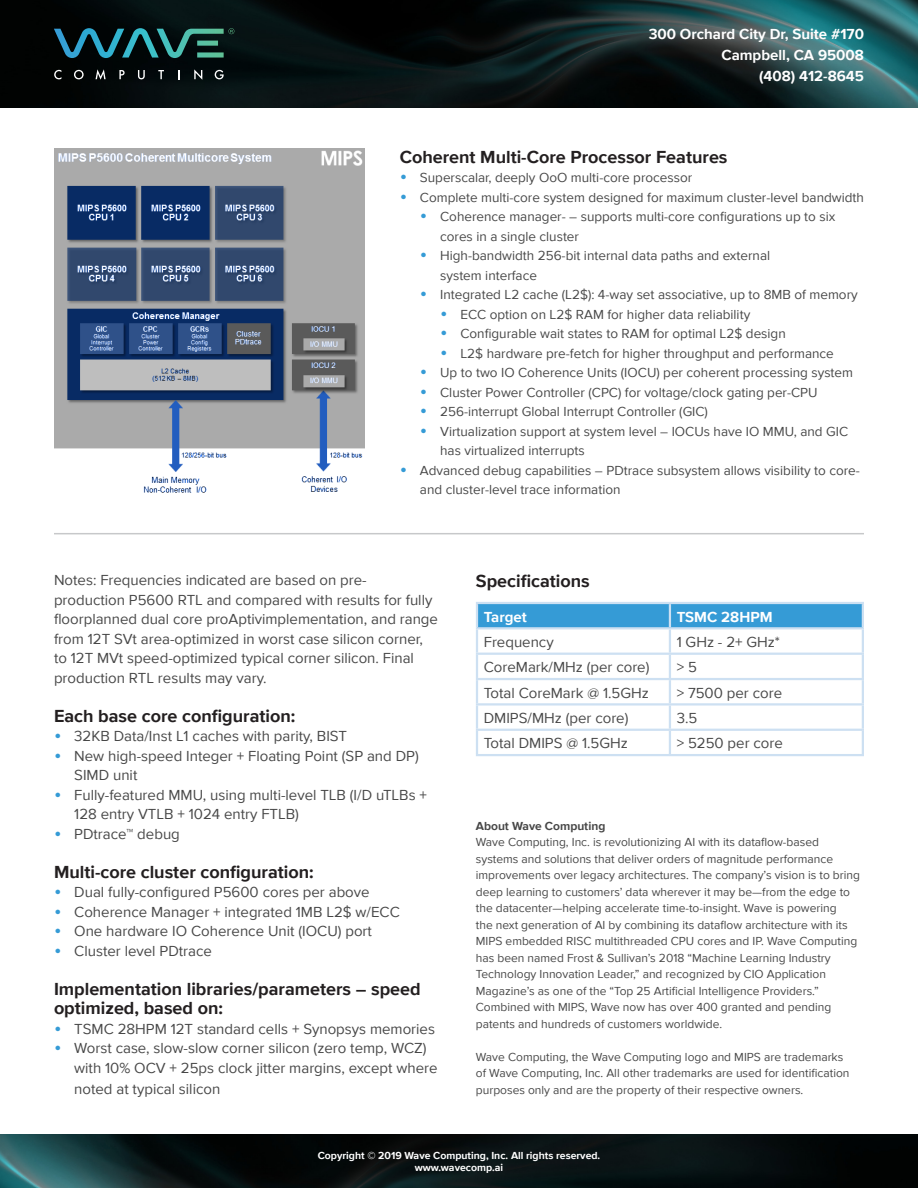
<style>
.page{position:relative;width:918px;height:1188px;background:#fff}
.page>*{position:absolute;margin:0;border:0;box-sizing:border-box;transform-origin:0 0}
.t1{font:700 18px/19.5px "Proxima Nova";color:#231f20}
.t2{font:15px/19.5px "Proxima Nova";color:#474747}
.t3{font:700 15px/21px "Proxima Nova";color:#fff;text-align:right}
.t4{font:13.5px/19.5px "Proxima Nova";color:#474747}
.t5{font:12px/16.5px "Proxima Nova";color:#474747}
.t6{font:700 12px "Proxima Nova";color:#474747}
.t7{font:700 10.5px/12.6px "Proxima Nova";color:#fff;text-align:center}
.s1{font-size:21px;color:#359bd6}
</style>
<div class="page">
<img style="left:0;top:1134px;width:918px;height:54px">
<img style="left:0;top:0;width:918px;height:108px">
<svg style="left:54px;top:28px;width:180px;height:30px;background:#174549"></svg>
<svg style="left:54px;top:70px;width:7px;height:9px"></svg>
<svg style="left:74px;top:70px;width:10px;height:9px"></svg>
<svg style="left:96px;top:69px;width:10px;height:11px"></svg>
<svg style="left:119px;top:70px;width:6px;height:9px"></svg>
<svg style="left:138px;top:70px;width:7px;height:9px"></svg>
<svg style="left:158px;top:70px;width:6px;height:9px"></svg>
<svg style="left:178px;top:70px;width:2px;height:9px"></svg>
<svg style="left:194px;top:69px;width:8px;height:11px"></svg>
<svg style="left:215px;top:70px;width:9px;height:9px"></svg>
<img style="left:54px;top:148px;width:311px;height:345px">
<div style="left:478px;top:604px;width:384px;height:23px;background:#359bd6"></div>
<hr style="left:476px;top:602px;width:194px;height:2px;background:#cde0f2">
<hr style="left:476px;top:604px;width:2px;height:23px;background:#cde0f2">
<hr style="left:670px;top:602px;width:194px;height:2px;background:#cde0f2">
<hr style="left:669px;top:604px;width:2px;height:23px;background:#cde0f2">
<hr style="left:862px;top:604px;width:2px;height:23px;background:#cde0f2">
<hr style="left:476px;top:627px;width:194px;height:2px;background:#cde0f2">
<hr style="left:476px;top:629px;width:2px;height:24px;background:#cde0f2">
<hr style="left:670px;top:627px;width:194px;height:2px;background:#cde0f2">
<hr style="left:669px;top:629px;width:2px;height:24px;background:#cde0f2">
<hr style="left:862px;top:629px;width:2px;height:24px;background:#cde0f2">
<hr style="left:476px;top:653px;width:194px;height:2px;background:#cde0f2">
<hr style="left:476px;top:655px;width:2px;height:23px;background:#cde0f2">
<hr style="left:670px;top:653px;width:194px;height:2px;background:#cde0f2">
<hr style="left:669px;top:655px;width:2px;height:23px;background:#cde0f2">
<hr style="left:862px;top:655px;width:2px;height:23px;background:#cde0f2">
<hr style="left:476px;top:678px;width:194px;height:2px;background:#cde0f2">
<hr style="left:476px;top:680px;width:2px;height:23px;background:#cde0f2">
<hr style="left:670px;top:678px;width:194px;height:2px;background:#cde0f2">
<hr style="left:669px;top:680px;width:2px;height:23px;background:#cde0f2">
<hr style="left:862px;top:680px;width:2px;height:23px;background:#cde0f2">
<hr style="left:476px;top:703px;width:194px;height:3px;background:#cde0f2">
<hr style="left:476px;top:706px;width:2px;height:23px;background:#cde0f2">
<hr style="left:670px;top:703px;width:194px;height:3px;background:#cde0f2">
<hr style="left:669px;top:706px;width:2px;height:23px;background:#cde0f2">
<hr style="left:862px;top:706px;width:2px;height:23px;background:#cde0f2">
<hr style="left:476px;top:729px;width:194px;height:2px;background:#cde0f2">
<hr style="left:476px;top:731px;width:2px;height:23px;background:#cde0f2">
<hr style="left:670px;top:729px;width:194px;height:2px;background:#cde0f2">
<hr style="left:669px;top:731px;width:2px;height:23px;background:#cde0f2">
<hr style="left:862px;top:731px;width:2px;height:23px;background:#cde0f2">
<hr style="left:476px;top:754px;width:194px;height:2px;background:#cde0f2">
<hr style="left:670px;top:754px;width:194px;height:2px;background:#cde0f2">
<hr style="left:54px;top:533px;width:810px;height:1px;background:#c7c8ca">
<p class="t3" style="left:649px;top:23px;width:217px">300 Orchard City Dr, Suite #170<br>Campbell, CA 95008<br>(408) 412-8645</p>
<p class="t1" style="left:400px;top:147px;width:329px">Coherent Multi-Core Processor Features</p>
<p class="t4" style="left:400px;top:167px;width:294px"><span class="s1">•</span> Superscalar, deeply OoO multi-core processor</p>
<p class="t4" style="left:400px;top:187px;width:466px"><span class="s1">•</span> Complete multi-core system designed for maximum cluster-level bandwidth</p>
<p class="t4" style="left:440px;top:206px;width:397px;text-indent:-20px"><span class="s1">•</span> Coherence manager- – supports multi-core configurations up to six cores in a single cluster</p>
<p class="t4" style="left:440px;top:245px;width:331px;text-indent:-20px"><span class="s1">•</span> High-bandwidth 256-bit internal data paths and external system interface</p>
<p class="t4" style="left:420px;top:284px;width:439px"><span class="s1">•</span> Integrated L2 cache (L2$): 4-way set associative, up to 8MB of memory</p>
<p class="t4" style="left:440px;top:304px;width:312px"><span class="s1">•</span> ECC option on L2$ RAM for higher data reliability</p>
<p class="t4" style="left:440px;top:323px;width:347px"><span class="s1">•</span> Configurable wait states to RAM for optimal L2$ design</p>
<p class="t4" style="left:440px;top:343px;width:395px"><span class="s1">•</span> L2$ hardware pre-fetch for higher throughput and performance</p>
<p class="t4" style="left:420px;top:362px;width:435px"><span class="s1">•</span> Up to two IO Coherence Units (IOCU) per coherent processing system</p>
<p class="t4" style="left:420px;top:382px;width:399px"><span class="s1">•</span> Cluster Power Controller (CPC) for voltage/clock gating per-CPU</p>
<p class="t4" style="left:420px;top:401px;width:290px"><span class="s1">•</span> 256-interrupt Global Interrupt Controller (GIC)</p>
<p class="t4" style="left:440px;top:421px;width:409px;text-indent:-20px"><span class="s1">•</span> Virtualization support at system level – IOCUs have IO MMU, and GIC has virtualized interrupts</p>
<p class="t4" style="left:420px;top:460px;width:441px;text-indent:-20px"><span class="s1">•</span> Advanced debug capabilities – PDtrace subsystem allows visibility to core&shy;and cluster-level trace information</p>
<p class="t2" style="left:54px;top:570px;width:386px">Notes: Frequencies indicated are based on pre&shy;production P5600 RTL and compared with results for fully floorplanned dual core proAptivimplementation, and range from 12T SVt area-optimized in worst case silicon corner, to 12T MVt speed-optimized typical corner silicon. Final production RTL results may vary.</p>
<p class="t1" style="left:54px;top:705px;width:243px">Each base core configuration:</p>
<p class="t2" style="left:54px;top:726px;width:295px"><span class="s1">•</span> 32KB Data/Inst L1 caches with parity, BIST</p>
<p class="t2" style="left:74px;top:745px;width:346px;text-indent:-20px"><span class="s1">•</span> New high-speed Integer + Floating Point (SP and DP)<br>SIMD unit</p>
<p class="t2" style="left:74px;top:784px;width:354px;text-indent:-20px"><span class="s1">•</span> Fully-featured MMU, using multi-level TLB (I/D uTLBs +<br>128 entry VTLB + 1024 entry FTLB)</p>
<p class="t2" style="left:54px;top:823px;width:127px"><span class="s1">•</span> PDtrace™ debug</p>
<p class="t1" style="left:54px;top:861px;width:261px">Multi-core cluster configuration:</p>
<p class="t2" style="left:54px;top:882px;width:317px"><span class="s1">•</span> Dual fully-configured P5600 cores per above</p>
<p class="t2" style="left:54px;top:901px;width:347px"><span class="s1">•</span> Coherence Manager + integrated 1MB L2$ w/ECC</p>
<p class="t2" style="left:54px;top:921px;width:319px"><span class="s1">•</span> One hardware IO Coherence Unit (IOCU) port</p>
<p class="t2" style="left:54px;top:940px;width:159px"><span class="s1">•</span> Cluster level PDtrace</p>
<p class="t1" style="left:54px;top:978px;width:368px">Implementation libraries/parameters – speed optimized, based on:</p>
<p class="t2" style="left:54px;top:1018px;width:383px"><span class="s1">•</span> TSMC 28HPM 12T standard cells + Synopsys memories</p>
<p class="t2" style="left:74px;top:1038px;width:365px;text-indent:-20px"><span class="s1">•</span> Worst case, slow-slow corner silicon (zero temp, WCZ) with 10% OCV + 25ps clock jitter margins, except where</p>
<p class="t2" style="left:74px;top:1078px;width:148px">noted at typical silicon</p>
<p class="t1" style="left:476px;top:571px;width:115px">Specifications</p>
<p class="t3" style="left:484px;top:606px;width:45px">Target</p>
<p class="t3" style="left:677px;top:606px;width:97px">TSMC 28HPM</p>
<p class="t2" style="left:484px;top:632px;width:72px">Frequency</p>
<p class="t2" style="left:677px;top:632px;width:105px">1 GHz - 2+ GHz*</p>
<p class="t2" style="left:484px;top:657px;width:167px">CoreMark/MHz (per core)</p>
<p class="t2" style="left:677px;top:657px;width:22px">&gt; 5</p>
<p class="t2" style="left:484px;top:682px;width:167px">Total CoreMark @ 1.5GHz</p>
<p class="t2" style="left:677px;top:682px;width:107px">&gt; 7500 per core</p>
<p class="t2" style="left:484px;top:708px;width:146px">DMIPS/MHz (per core)</p>
<p class="t2" style="left:677px;top:708px;width:22px">3.5</p>
<p class="t2" style="left:484px;top:733px;width:146px">Total DMIPS @ 1.5GHz</p>
<p class="t2" style="left:677px;top:733px;width:108px">&gt; 5250 per core</p>
<p class="t6" style="left:476px;top:817px;width:131px">About Wave Computing</p>
<p class="t5" style="left:476px;top:833px;width:386px">Wave Computing, Inc. is revolutionizing AI with its dataflow-based systems and solutions that deliver orders of magnitude performance improvements over legacy architectures. The company’s vision is to bring deep learning to customers’ data wherever it may be—from the edge to the datacenter—helping accelerate time-to-insight. Wave is powering<br>the next generation of AI by combining its dataflow architecture with its MIPS embedded RISC multithreaded CPU cores and IP. Wave Computing has been named Frost &amp; Sullivan’s 2018 “Machine Learning Industry Technology Innovation Leader,” and recognized by CIO Application Magazine’s as one of the “Top 25 Artificial Intelligence Providers.” Combined with MIPS, Wave now has over 400 granted and pending patents and hundreds of customers worldwide.</p>
<p class="t5" style="left:476px;top:1048px;width:375px">Wave Computing, the Wave Computing logo and MIPS are trademarks of Wave Computing, Inc. All other trademarks are used for identification purposes only and are the property of their respective owners.</p>
<p class="t7" style="left:318px;top:1149px;width:284px">Copyright © 2019 Wave Computing, Inc. All rights reserved. www.wavecomp.ai</p>
</div>
